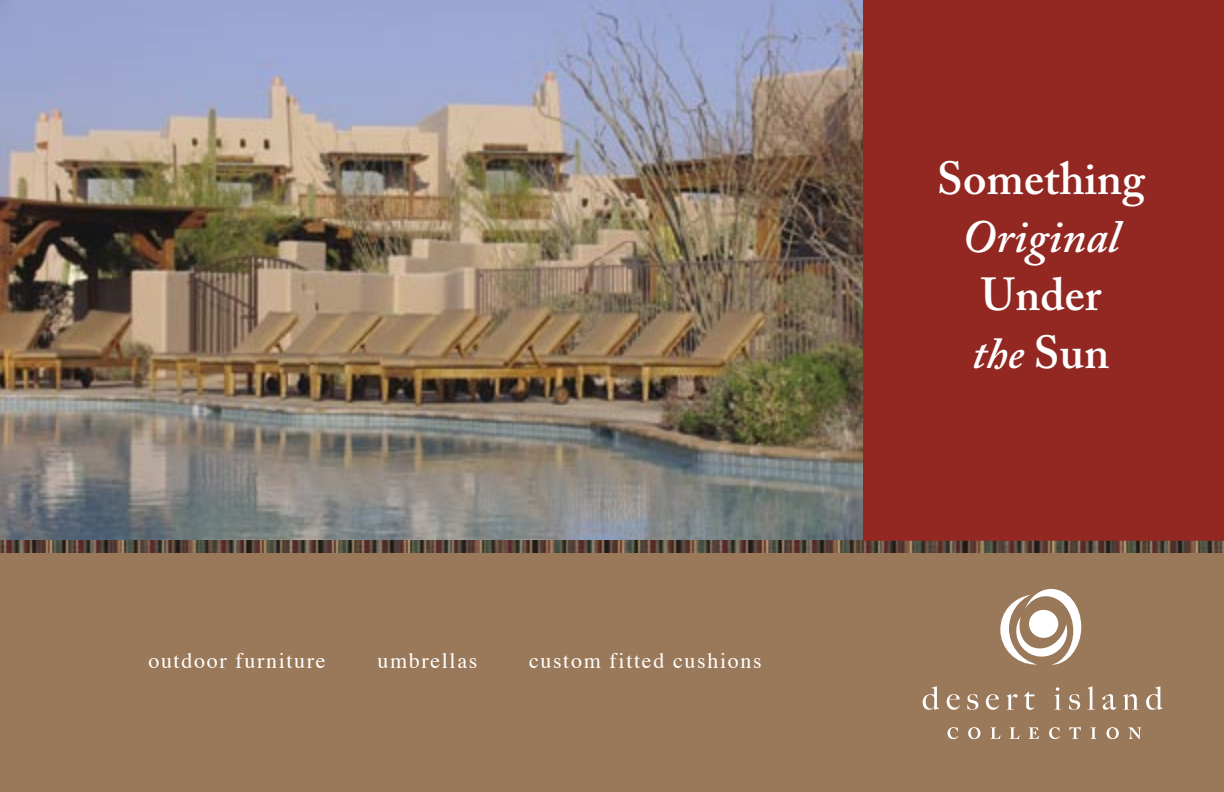
<style>
.page{position:relative;width:1224px;height:792px;background:#fff}
.page>*{position:absolute;margin:0;border:0;box-sizing:border-box;transform-origin:0 0}
.t1{font:italic 600 46px/58px "Adobe Caslon Pro";color:#fff;text-align:center}
.t2{font:600 46px "Adobe Caslon Pro";color:#fff}
.t3{font:italic 600 44px "Adobe Caslon Pro";color:#fff}
.t4{font:22px "Times";letter-spacing:.075em;color:#fff}
.s1{font-style:normal}
.s2{font-style:normal;font-size:46px}
</style>
<div class="page">
<img style="left:0;top:0;width:864px;height:540px">
<div style="left:0;top:540px;width:1224px;height:252px;background:#9a795a"></div>
<svg style="left:1000px;top:589px;width:81px;height:76px"></svg>
<div style="left:1029px;top:610px;width:29px;height:28px;background:#fff;border-radius:50%"></div>
<svg style="left:923px;top:686px;width:16px;height:24px"></svg>
<svg style="left:947px;top:694px;width:13px;height:16px"></svg>
<svg style="left:967px;top:694px;width:11px;height:16px"></svg>
<svg style="left:986px;top:694px;width:13px;height:16px"></svg>
<svg style="left:1007px;top:694px;width:11px;height:16px"></svg>
<svg style="left:1024px;top:692px;width:11px;height:18px"></svg>
<svg style="left:1054px;top:687px;width:7px;height:23px"></svg>
<svg style="left:1069px;top:694px;width:11px;height:16px"></svg>
<svg style="left:1087px;top:686px;width:8px;height:24px"></svg>
<svg style="left:1102px;top:694px;width:14px;height:16px"></svg>
<svg style="left:1123px;top:694px;width:16px;height:16px"></svg>
<svg style="left:1146px;top:686px;width:17px;height:24px"></svg>
<svg style="left:947px;top:727px;width:11px;height:12px"></svg>
<svg style="left:968px;top:727px;width:12px;height:12px"></svg>
<svg style="left:991px;top:727px;width:10px;height:12px"></svg>
<svg style="left:1010px;top:727px;width:10px;height:12px"></svg>
<svg style="left:1029px;top:727px;width:10px;height:12px"></svg>
<svg style="left:1049px;top:727px;width:11px;height:12px"></svg>
<svg style="left:1069px;top:727px;width:12px;height:12px"></svg>
<svg style="left:1091px;top:727px;width:5px;height:12px"></svg>
<svg style="left:1106px;top:727px;width:13px;height:12px"></svg>
<svg style="left:1129px;top:727px;width:12px;height:12px"></svg>
<div style="left:864px;top:0;width:360px;height:540px;background:#932823"></div>
<hr style="left:0;top:554px;width:1224px;height:1px;background:#9a795a">
<p class="t4" style="left:148px;top:647px;width:179px">outdoor furniture</p>
<p class="t4" style="left:377px;top:647px;width:101px">umbrellas</p>
<p class="t4" style="left:529px;top:647px;width:234px">custom fitted cushions</p>
<p class="t2" style="left:937px;top:151px;width:209px">Something</p>
<p class="t1" style="left:962px;top:207px;width:159px">Original<br><span class="s1">Under</span></p>
<p class="t3" style="left:973px;top:327px;width:138px">the <span class="s2">Sun</span></p>
</div>
